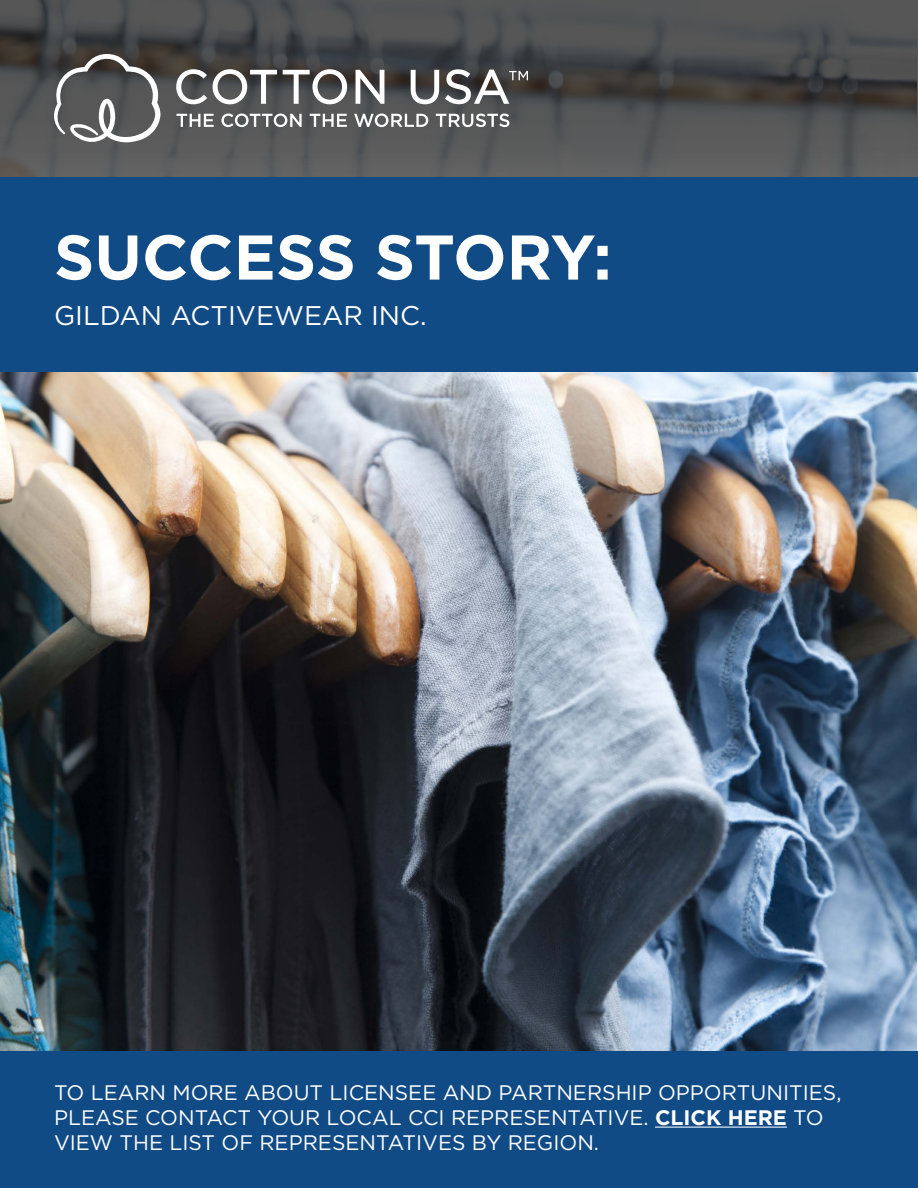
<style>
.page{position:relative;width:918px;height:1188px;background:#fff}
.page>*{position:absolute;margin:0;border:0;box-sizing:border-box;transform-origin:0 0}
.t1{font:700 63px "Gotham";letter-spacing:-.005em;color:#fff}
.t2{font:27px "Gotham";color:#fff}
.t3{font:21px/25.2px "Gotham";color:#fff}
.s1{font-weight:700}
</style>
<div class="page">
<img style="left:0;top:371px;width:917px;height:680px">
<svg style="left:0;top:0;width:918px;height:177px;background:#505051"></svg>
<div style="left:0;top:177px;width:918px;height:194px;background:#114b86"></div>
<svg style="left:47px;top:54px;width:114px;height:88px"></svg>
<svg style="left:176px;top:69px;width:31px;height:35px"></svg>
<svg style="left:213px;top:69px;width:64px;height:35px"></svg>
<svg style="left:283px;top:69px;width:64px;height:35px"></svg>
<svg style="left:356px;top:70px;width:28px;height:34px"></svg>
<svg style="left:411px;top:70px;width:28px;height:34px"></svg>
<svg style="left:445px;top:69px;width:83px;height:35px"></svg>
<svg style="left:177px;top:114px;width:37px;height:13px"></svg>
<svg style="left:221px;top:114px;width:81px;height:13px"></svg>
<svg style="left:310px;top:114px;width:37px;height:13px"></svg>
<svg style="left:354px;top:114px;width:74px;height:13px"></svg>
<svg style="left:436px;top:114px;width:73px;height:13px"></svg>
<div style="left:0;top:1051px;width:918px;height:137px;background:#114b86"></div>
<hr style="left:655px;top:1127px;width:132px;height:1px;background:#fff">
<h1 class="t1" style="left:54px;top:216px;width:559px">SUCCESS STORY:</h1>
<p class="t2" style="left:54px;top:298px;width:374px">GILDAN ACTIVEWEAR INC.</p>
<p class="t3" style="left:54px;top:1079px;width:789px">TO LEARN MORE ABOUT LICENSEE AND PARTNERSHIP OPPORTUNITIES,<br>PLEASE CONTACT YOUR LOCAL CCI REPRESENTATIVE. <span class="s1">CLICK HERE</span> TO<br>VIEW THE LIST OF REPRESENTATIVES BY REGION.</p>
</div>
